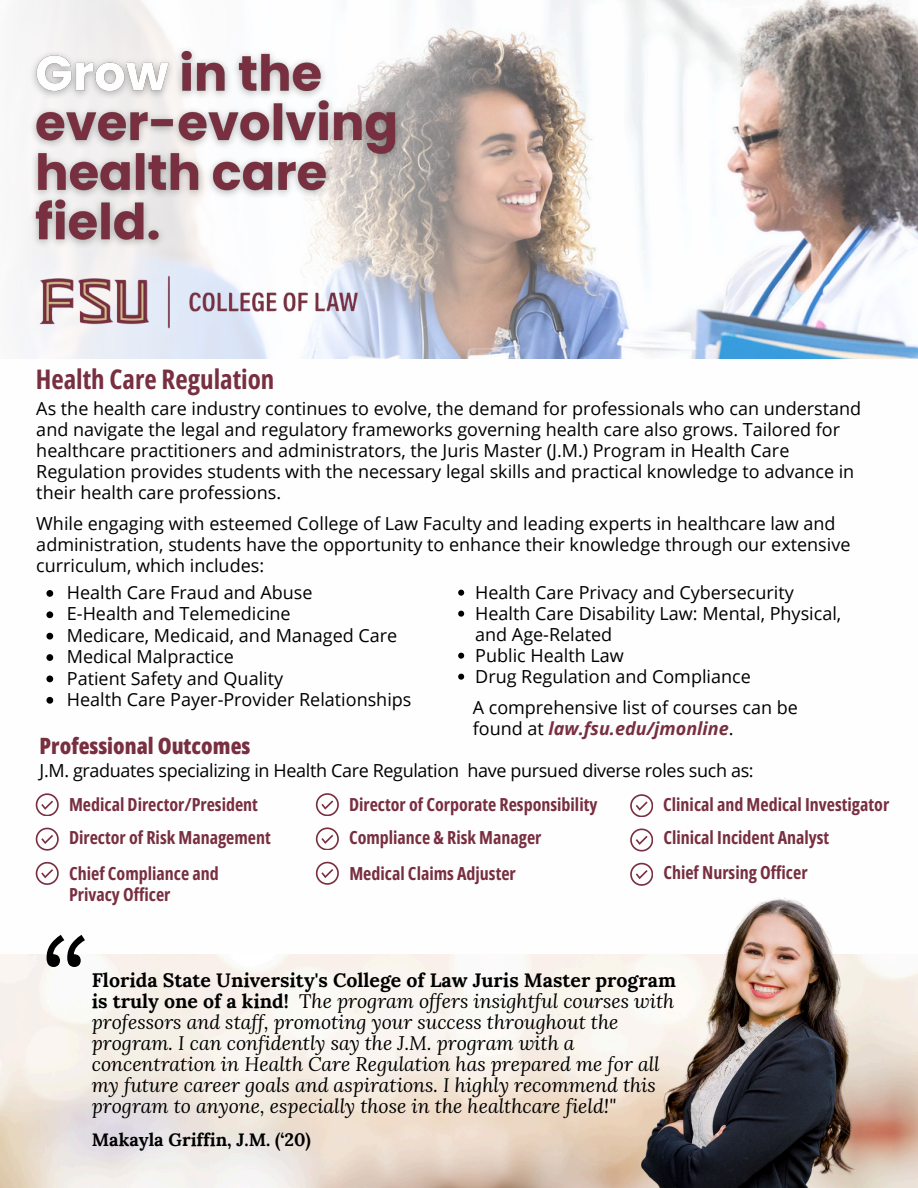
<style>
.page{position:relative;width:918px;height:1188px;background:#fff}
.page>*{position:absolute;margin:0;border:0;box-sizing:border-box;transform-origin:0 0}
.t1{font:110.1px "Canva Sans";color:#000}
.t2{font:700 27px "Open Sans Condensed";color:#782f40}
.t3{font:800 22.5px "Open Sans Condensed";color:#782f40}
.t4{font:italic 19.5px/21px "Lora";color:#000}
.t5{font:18px/21px "Open Sans";color:#000}
.t6{font:700 18px/21.3px "Open Sans Condensed";color:#782f40}
.t7{font:18px "Open Sans";letter-spacing:-.02em;color:#000}
.t8{font:italic 700 18px "Open Sans";color:#782f40}
.t9{font:700 18px "Lora";color:#000}
.s1{font-weight:400;font-style:normal;color:#000}
.s2{font-weight:700;font-style:normal}
.s3{font-style:normal}
</style>
<div class="page">
<img style="left:589px;top:0;width:329px;height:359px">
<img style="left:0;top:954px;width:918px;height:234px">
<img style="left:20px;top:0;width:569px;height:359px">
<img style="left:27px;top:259px;width:342px;height:86px">
<img style="left:632px;top:851px;width:239px;height:337px">
<svg style="left:46px;top:590px;width:7px;height:7px"></svg>
<svg style="left:46px;top:611px;width:7px;height:7px"></svg>
<svg style="left:46px;top:633px;width:7px;height:7px"></svg>
<svg style="left:46px;top:654px;width:7px;height:7px"></svg>
<svg style="left:46px;top:676px;width:7px;height:6px"></svg>
<svg style="left:46px;top:697px;width:7px;height:7px"></svg>
<svg style="left:458px;top:590px;width:6px;height:6px"></svg>
<svg style="left:458px;top:611px;width:6px;height:6px"></svg>
<svg style="left:458px;top:653px;width:6px;height:6px"></svg>
<svg style="left:458px;top:674px;width:6px;height:6px"></svg>
<img style="left:23px;top:38px;width:386px;height:220px">
<svg style="left:36px;top:793px;width:22px;height:23px"></svg>
<svg style="left:316px;top:793px;width:22px;height:23px"></svg>
<svg style="left:36px;top:828px;width:22px;height:22px"></svg>
<svg style="left:316px;top:827px;width:22px;height:23px"></svg>
<svg style="left:36px;top:862px;width:22px;height:22px"></svg>
<svg style="left:316px;top:862px;width:22px;height:22px"></svg>
<svg style="left:630px;top:794px;width:23px;height:23px"></svg>
<svg style="left:630px;top:829px;width:23px;height:22px"></svg>
<svg style="left:630px;top:863px;width:23px;height:22px"></svg>
<p class="t2" style="left:36px;top:361px;width:240px">Health Care Regulation</p>
<p class="t5" style="left:36px;top:397px;width:826px">As the health care industry continues to evolve, the demand for professionals who can understand and navigate the legal and regulatory frameworks governing health care also grows. Tailored for healthcare practitioners and administrators, the Juris Master (J.M.) Program in Health Care Regulation provides students with the necessary legal skills and practical knowledge to advance in their health care professions.</p>
<p class="t5" style="left:36px;top:513px;width:816px">While engaging with esteemed College of Law Faculty and leading experts in healthcare law and administration, students have the opportunity to enhance their knowledge through our extensive curriculum, which includes:</p>
<p class="t5" style="left:67px;top:582px;width:247px">Health Care Fraud and Abuse</p>
<h2 class="t5" style="left:67px;top:603px;width:225px">E-Health and Telemedicine</h2>
<p class="t5" style="left:67px;top:624px;width:332px">Medicare, Medicaid, and Managed Care</p>
<p class="t5" style="left:67px;top:646px;width:168px">Medical Malpractice</p>
<p class="t5" style="left:67px;top:667px;width:218px">Patient Safety and Quality</p>
<p class="t5" style="left:67px;top:688px;width:346px">Health Care Payer-Provider Relationships</p>
<p class="t3" style="left:40px;top:730px;width:212px">Professional Outcomes</p>
<p class="t5" style="left:475px;top:581px;width:320px">Health Care Privacy and Cybersecurity</p>
<p class="t5" style="left:475px;top:602px;width:368px">Health Care Disability Law: Mental, Physical, and Age-Related</p>
<p class="t5" style="left:475px;top:644px;width:150px">Public Health Law</p>
<p class="t5" style="left:475px;top:665px;width:277px">Drug Regulation and Compliance</p>
<p class="t5" style="left:473px;top:697px;width:327px">A comprehensive list of courses can be</p>
<p class="t8" style="left:473px;top:716px;width:262px"><span class="s1">found at</span> law.fsu.edu/jmonline<span class="s1">.</span></p>
<h3 class="t7" style="left:40px;top:757px;width:716px">J.M. graduates specializing in Health Care Regulation have pursued diverse roles such as:</h3>
<p class="t6" style="left:69px;top:793px;width:190px">Medical Director/President</p>
<h4 class="t6" style="left:349px;top:793px;width:250px">Director of Corporate Responsibility</h4>
<h4 class="t6" style="left:69px;top:827px;width:203px">Director of Risk Management</h4>
<h4 class="t6" style="left:349px;top:827px;width:194px">Compliance &amp; Risk Manager</h4>
<p class="t6" style="left:69px;top:862px;width:151px">Chief Compliance and<br>Privacy Officer</p>
<p class="t1" style="left:40px;top:899px;width:50px">“</p>
<h4 class="t6" style="left:349px;top:862px;width:168px">Medical Claims Adjuster</h4>
<h4 class="t6" style="left:663px;top:793px;width:228px">Clinical and Medical Investigator</h4>
<p class="t6" style="left:663px;top:827px;width:167px">Clinical Incident Analyst</p>
<p class="t6" style="left:663px;top:862px;width:146px">Chief Nursing Officer</p>
<p class="t4" style="left:92px;top:969px;width:586px"><span class="s2">Florida State University's College of Law Juris Master program is truly one of a kind!</span> <span class="s3">T</span>he program offers insightful courses with professors and staff, promoting your success throughout the program. I can confidently say the J.M. program with a concentration in Health Care Regulation has prepared me for all my future career goals and aspirations. I highly recommend this program to anyone, especially those in the healthcare field!"</p>
<p class="t9" style="left:92px;top:1127px;width:220px">Makayla Griffin, J.M. (‘20)</p>
</div>
